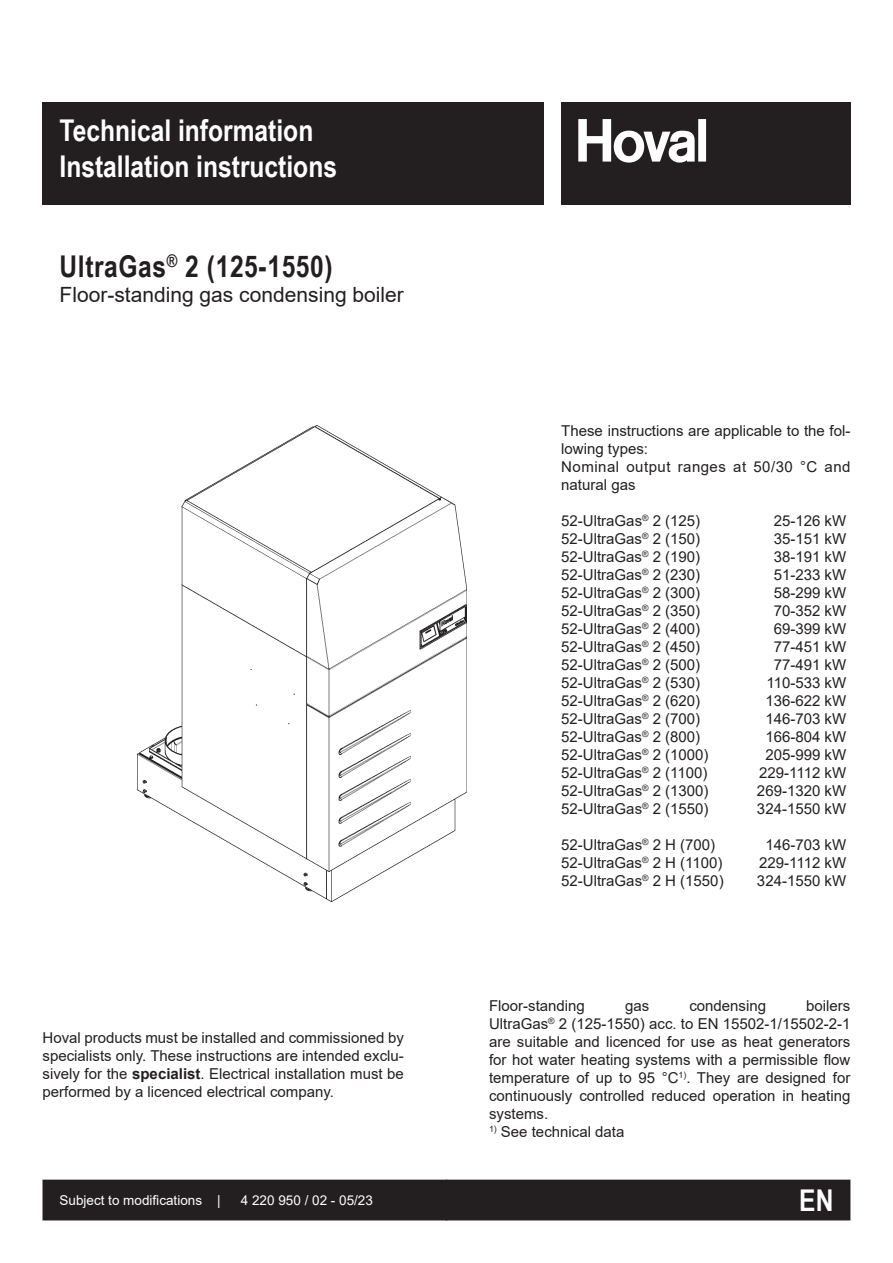
<style>
.page{position:relative;width:893px;height:1263px;background:#fff}
.page>*{position:absolute;margin:0;border:0;box-sizing:border-box;transform-origin:0 0}
.t1{font:700 30px "Arial Narrow";color:#fff}
.t2{font:700 30px "Arial Narrow";letter-spacing:.02em;color:#231f20}
.t3{font:21px "Arial";color:#231f20}
.t4{font:15px/18px "Arial";color:#231f20;text-align:justify}
.t5{font:13.5px "Arial";color:#fff}
.s1{font-weight:700}
</style>
<div class="page">
<div style="left:43px;top:1179px;width:807px;height:41px;background:#231f20"></div>
<hr style="left:446px;top:1179px;width:1px;height:41px;background:#231f20">
<div style="left:561px;top:102px;width:289px;height:102px;background:#231f20"></div>
<svg style="left:578px;top:119px;width:128px;height:44px"></svg>
<div style="left:43px;top:102px;width:501px;height:102px;background:#231f20"></div>
<img style="left:137px;top:425px;width:330px;height:477px">
<h1 class="t1" style="left:60px;top:108px;width:255px">Technical information</h1>
<h1 class="t1" style="left:60px;top:144px;width:279px">Installation instructions</h1>
<h1 class="t2" style="left:60px;top:244px;width:275px">UltraGas<sup>®</sup> 2 (125-1550)</h1>
<h2 class="t3" style="left:60px;top:280px;width:346px">Floor-standing gas condensing boiler</h2>
<p class="t4" style="left:43px;top:1028px;width:363px">Hoval products must be installed and commissioned by specialists only. These instructions are intended exclu&shy;sively for the <span class="s1">specialist</span>. Electrical installation must be performed by a licenced electrical company.</p>
<p class="t4" style="left:561px;top:422px;width:291px;text-align:left">These instructions are applicable to the fol&shy;lowing types:<br>Nominal output ranges at 50/30 °C and natural gas</p>
<p class="t4" style="left:561px;top:512px;width:140px">52-UltraGas<sup>®</sup> 2 (125)</p>
<p class="t4" style="left:774px;top:512px;width:74px">25-126 kW</p>
<p class="t4" style="left:561px;top:530px;width:141px">52-UltraGas<sup>®</sup> 2 (150)</p>
<p class="t4" style="left:774px;top:530px;width:74px">35-151 kW</p>
<p class="t4" style="left:561px;top:548px;width:141px">52-UltraGas<sup>®</sup> 2 (190)</p>
<p class="t4" style="left:774px;top:548px;width:74px">38-191 kW</p>
<p class="t4" style="left:561px;top:566px;width:141px">52-UltraGas<sup>®</sup> 2 (230)</p>
<p class="t4" style="left:774px;top:566px;width:74px">51-233 kW</p>
<p class="t4" style="left:561px;top:584px;width:141px">52-UltraGas<sup>®</sup> 2 (300)</p>
<p class="t4" style="left:774px;top:584px;width:74px">58-299 kW</p>
<p class="t4" style="left:561px;top:602px;width:141px">52-UltraGas<sup>®</sup> 2 (350)</p>
<p class="t4" style="left:774px;top:602px;width:74px">70-352 kW</p>
<p class="t4" style="left:561px;top:620px;width:141px">52-UltraGas<sup>®</sup> 2 (400)</p>
<p class="t4" style="left:774px;top:620px;width:74px">69-399 kW</p>
<p class="t4" style="left:561px;top:638px;width:141px">52-UltraGas<sup>®</sup> 2 (450)</p>
<p class="t4" style="left:774px;top:638px;width:74px">77-451 kW</p>
<p class="t4" style="left:561px;top:656px;width:141px">52-UltraGas<sup>®</sup> 2 (500)</p>
<p class="t4" style="left:774px;top:656px;width:74px">77-491 kW</p>
<p class="t4" style="left:561px;top:674px;width:141px">52-UltraGas<sup>®</sup> 2 (530)</p>
<p class="t4" style="left:766px;top:674px;width:81px">110-533 kW</p>
<p class="t4" style="left:561px;top:692px;width:140px">52-UltraGas<sup>®</sup> 2 (620)</p>
<p class="t4" style="left:765px;top:692px;width:82px">136-622 kW</p>
<p class="t4" style="left:561px;top:710px;width:141px">52-UltraGas<sup>®</sup> 2 (700)</p>
<p class="t4" style="left:765px;top:710px;width:82px">146-703 kW</p>
<p class="t4" style="left:561px;top:728px;width:141px">52-UltraGas<sup>®</sup> 2 (800)</p>
<p class="t4" style="left:765px;top:728px;width:82px">166-804 kW</p>
<p class="t4" style="left:561px;top:746px;width:149px">52-UltraGas<sup>®</sup> 2 (1000)</p>
<p class="t4" style="left:765px;top:746px;width:82px">205-999 kW</p>
<p class="t4" style="left:561px;top:764px;width:148px">52-UltraGas<sup>®</sup> 2 (1100)</p>
<p class="t4" style="left:759px;top:764px;width:88px">229-1112 kW</p>
<p class="t4" style="left:561px;top:782px;width:149px">52-UltraGas<sup>®</sup> 2 (1300)</p>
<p class="t4" style="left:757px;top:782px;width:91px">269-1320 kW</p>
<p class="t4" style="left:561px;top:800px;width:149px">52-UltraGas<sup>®</sup> 2 (1550)</p>
<p class="t4" style="left:757px;top:800px;width:91px">324-1550 kW</p>
<p class="t4" style="left:561px;top:836px;width:155px">52-UltraGas<sup>®</sup> 2 H (700)</p>
<p class="t4" style="left:765px;top:836px;width:82px">146-703 kW</p>
<p class="t4" style="left:561px;top:854px;width:163px">52-UltraGas<sup>®</sup> 2 H (1100)</p>
<p class="t4" style="left:759px;top:854px;width:88px">229-1112 kW</p>
<p class="t4" style="left:561px;top:872px;width:164px">52-UltraGas<sup>®</sup> 2 H (1550)</p>
<p class="t4" style="left:757px;top:872px;width:91px">324-1550 kW</p>
<p class="t4" style="left:489px;top:996px;width:363px;text-indent:317px">boilers UltraGas<sup>®</sup> 2 (125-1550) acc. to EN 15502-1/15502-2-1 are suitable and licenced for use as heat generators for hot water heating systems with a permissible flow temperature of up to 95 °C<sup>1)</sup>. They are designed for continuously controlled reduced operation in heating systems.</p>
<p class="t4" style="left:489px;top:1122px;width:137px"><sup>1)</sup> See technical data</p>
<p class="t4" style="left:489px;top:996px;width:97px">Floor-standing</p>
<p class="t4" style="left:625px;top:996px;width:26px">gas</p>
<p class="t4" style="left:689px;top:996px;width:78px">condensing</p>
<p class="t5" style="left:60px;top:1191px;width:163px">Subject to modifications |</p>
<h1 class="t1" style="left:799px;top:1178px;width:36px">EN</h1>
<p class="t5" style="left:241px;top:1191px;width:134px">4 220 950 / 02 - 05/23</p>
</div>
